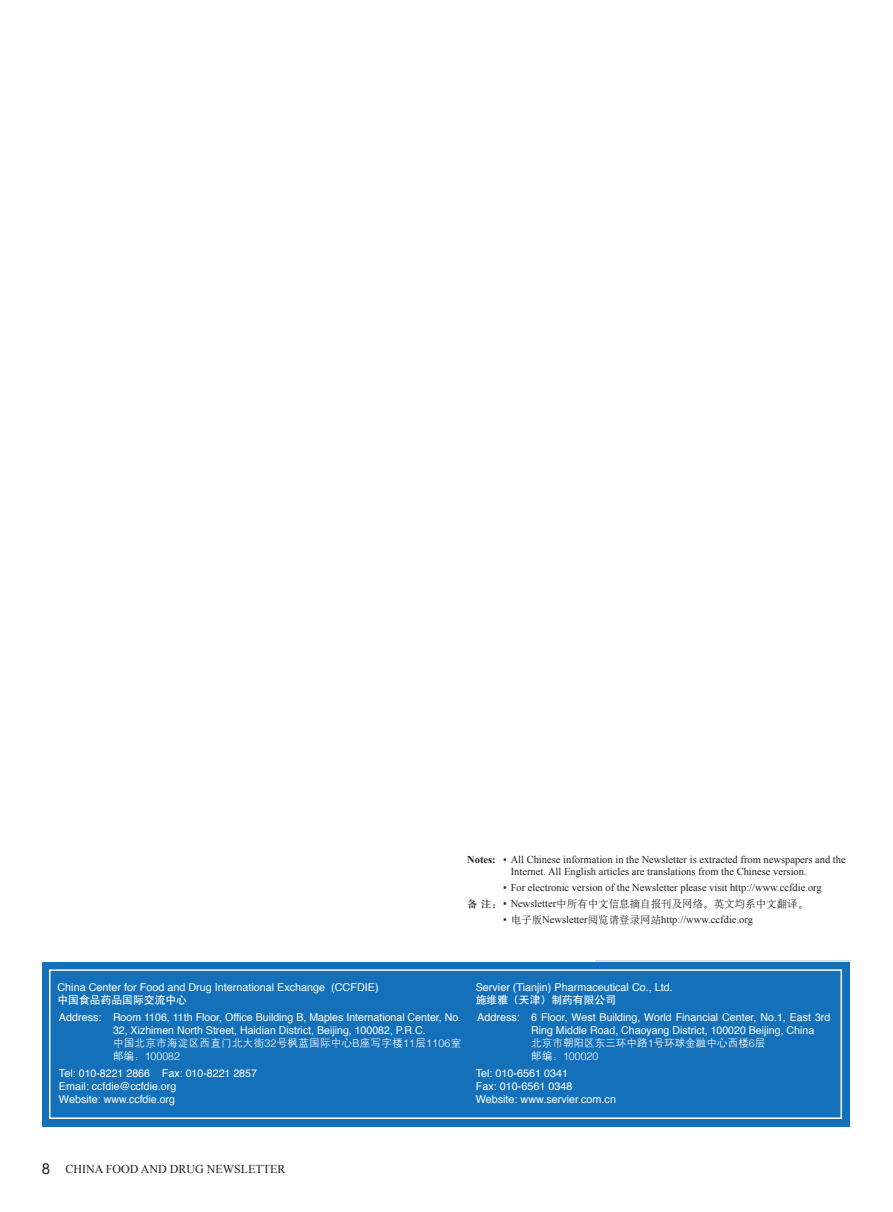
<style>
.page{position:relative;width:893px;height:1212px;background:#fff}
.page>*{position:absolute;margin:0;border:0;box-sizing:border-box;transform-origin:0 0}
.t1{font:15px "Arial";color:#231f20}
.t2{font:12px "Times New Roman";color:#231f20}
.t3{font:10.8px/12.9px "Helvetica";color:#fff}
.t4{font:10.8px/13.6px "H Yg 2 gj";letter-spacing:.02em;color:#fff}
.t5{font:10.8px "H Yb 1 gj";color:#fff}
.t6{font:10.8px "H Yg 2 gj";color:#fff}
.t7{font:300 10.8px "Helvetica";color:#fff}
.t8{font:10.5px/12px "Times New Roman";color:#231f20;text-align:center}
.t9{font:10.5px "H Ya 6 gj";color:#231f20}
.s1{font-weight:700}
.s2{font-family:"H Ya 3 gj"}
.s3{font-family:"Times New Roman"}
.s4{font-family:"H Ya 6 gj"}
.s5{font-family:"Helvetica";font-weight:300}
.s6{font-family:"H Yg 2 gj";font-weight:400}
</style>
<div class="page">
<div style="left:42px;top:962px;width:808px;height:164px;background:#1471b9"></div>
<div style="left:49px;top:969px;width:793px;height:150px;border:2px solid #fff"></div>
<hr style="left:595px;top:960px;width:255px;height:2px;background:#bbdae6">
<p class="t8" style="left:467px;top:853px;width:380px"><span class="s1">Notes:</span> • All Chinese information in the Newsletter is extracted from newspapers and the<br>Internet. All English articles are translations from the Chinese version.</p>
<p class="t8" style="left:503px;top:881px;width:320px">• For electronic version of the Newsletter please visit http://www.ccfdie.org</p>
<p class="t9" style="left:467px;top:899px;width:342px"><span class="s2">备 注</span>： <span class="s3">• Newsletter</span>中所有中文信息摘自报刊及网络。英文均系中文翻译。</p>
<p class="t8" style="left:503px;top:914px;width:251px">• <span class="s4">电子版</span>Newsletter<span class="s4">阅览请登录网站</span>http://www.ccfdie.org</p>
<p class="t3" style="left:57px;top:981px;width:323px">China Center for Food and Drug International Exchange (CCFDIE)</p>
<p class="t5" style="left:57px;top:995px;width:131px">中国食品药品国际交流中心</p>
<p class="t3" style="left:113px;top:1011px;width:350px;text-indent:-54px">Address: Room 1106, 11th Floor, Office Building B, Maples International Center, No.<br>32, Xizhimen North Street, Haidian District, Beijing, 100082, P.R.C.</p>
<p class="t4" style="left:113px;top:1036px;width:350px">中国北京市海淀区西直门北大街<span class="s5">32</span>号枫蓝国际中心<span class="s5">B</span>座写字楼<span class="s5">11</span>层<span class="s5">1106</span>室邮编：<span class="s5">100082</span></p>
<p class="t3" style="left:59px;top:1067px;width:199px">Tel: 010-8221 2866 Fax: 010-8221 2857</p>
<p class="t3" style="left:59px;top:1080px;width:119px">Email: ccfdie@ccfdie.org</p>
<p class="t3" style="left:59px;top:1093px;width:117px">Website: www.ccfdie.org</p>
<p class="t3" style="left:476px;top:981px;width:199px">Servier (Tianjin) Pharmaceutical Co., Ltd.</p>
<p class="t5" style="left:476px;top:995px;width:142px">施维雅（天津）制药有限公司</p>
<p class="t3" style="left:531px;top:1011px;width:301px;text-indent:-54px">Address: 6 Floor, West Building, World Financial Center, No.1, East 3rd<br>Ring Middle Road, Chaoyang District, 100020 Beijing, China</p>
<p class="t6" style="left:531px;top:1038px;width:236px">北京市朝阳区东三环中路<span class="s5">1</span>号环球金融中心西楼<span class="s5">6</span>层</p>
<p class="t7" style="left:531px;top:1047px;width:69px"><span class="s6">邮编：</span>100020</p>
<p class="t3" style="left:476px;top:1067px;width:94px">Tel: 010-6561 0341</p>
<p class="t3" style="left:476px;top:1080px;width:98px">Fax: 010-6561 0348</p>
<p class="t3" style="left:476px;top:1093px;width:142px">Website: www.servier.com.cn</p>
<h1 class="t1" style="left:42px;top:1159px;width:10px">8</h1>
<p class="t2" style="left:65px;top:1161px;width:221px">CHINA FOOD AND DRUG NEWSLETTER</p>
</div>
